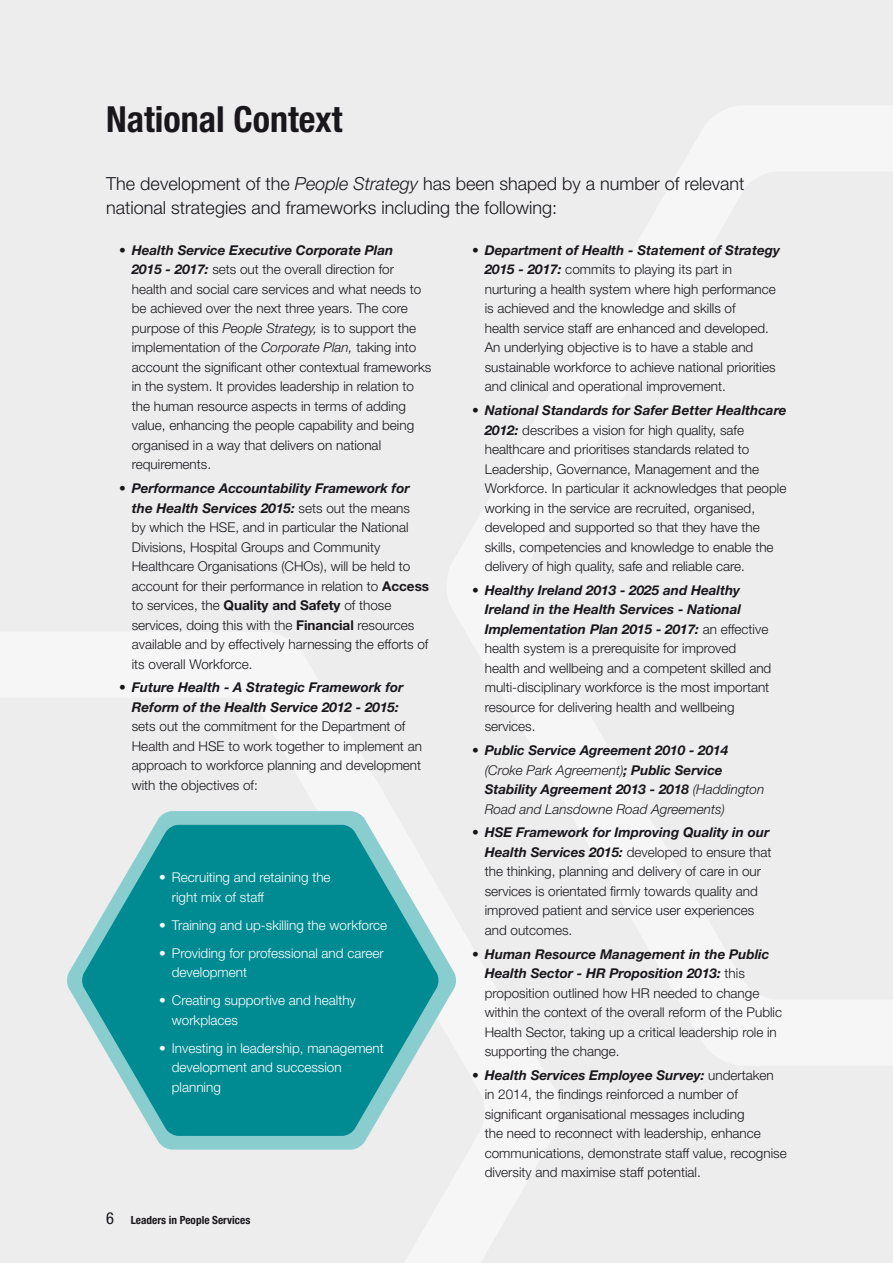
<style>
.page{position:relative;width:893px;height:1263px;background:#ededee}
.page>*{position:absolute;margin:0;border:0;box-sizing:border-box;transform-origin:0 0}
.PS-H1__8{font:700 condensed 36px "Helvetica Neue LT Std";color:#1a171c}
.PS-Intro{font:300 18px/24px "Helvetica Neue LT Std";color:#1a171c}
.PS-Body_3-3__1{font:300 13.5px/19.5px "Helvetica Neue LT Std";color:#1a171c}
.PS-Body_6-3__1{font:300 13.5px/19.5px "Helvetica Neue LT Std";color:#fff}
.PS-Body_3-3__1-2{font:italic 700 13.5px/19.5px "Helvetica Neue LT Std";color:#1a171c}
.PS-Body_6-3__2{font:300 13.5px/19.5px "Helvetica Neue LT Std";color:#fff}
.t1{font:700 condensed 11.25px "Helvetica Neue LT Std";color:#1a171c}
.s1{font-style:italic}
.s2{font-weight:700;font-style:italic}
.s3{font-weight:700}
.s4{font-weight:300;font-style:normal}
.s5{font-weight:300}
.s6{font-weight:400;font-size:16.5px}
</style>
<div class="page">
<svg style="left:67px;top:811px;width:389px;height:338px"></svg>
<svg style="left:82px;top:825px;width:357px;height:311px;fill:#008b92"></svg>
<p class="PS-H1__8" style="left:106px;top:97px;width:238px">National Context</p>
<p class="PS-Intro" style="left:106px;top:171px;width:640px">The development of the <span class="s1">People Strategy</span> has been shaped by a number of relevant national strategies and frameworks including the following:</p>
<p class="PS-Body_3-3__1" style="left:132px;top:240px;width:301px;text-indent:-13px">• <span class="s2">Health Service Executive Corporate Plan<br>2015 - 2017:</span> sets out the overall direction for health and social care services and what needs to be achieved over the next three years. The core purpose of this <span class="s1">People Strategy,</span> is to support the implementation of the <span class="s1">Corporate Plan,</span> taking into account the significant other contextual frameworks in the system. It provides leadership in relation to the human resource aspects in terms of adding value, enhancing the people capability and being organised in a way that delivers on national requirements.</p>
<p class="PS-Body_3-3__1" style="left:132px;top:478px;width:299px;text-indent:-13px">• <span class="s2">Performance Accountability Framework for the Health Services 2015:</span> sets out the means<br>by which the HSE, and in particular the National Divisions, Hospital Groups and Community Healthcare Organisations (CHOs), will be held to account for their performance in relation to <span class="s3">Access </span>to services, the <span class="s3">Quality and Safety</span> of those services, doing this with the <span class="s3">Financial</span> resources available and by effectively harnessing the efforts of its overall Workforce.</p>
<p class="PS-Body_3-3__1" style="left:132px;top:677px;width:292px;text-indent:-13px">• <span class="s2">Future Health - A Strategic Framework for Reform of the Health Service 2012 - 2015: </span>sets out the commitment for the Department of Health and HSE to work together to implement an approach to workforce planning and development with the objectives of:</p>
<p class="PS-Body_3-3__1" style="left:485px;top:240px;width:297px;text-indent:-13px">• <span class="s2">Department of Health - Statement of Strategy 2015 - 2017:</span> commits to playing its part in nurturing a health system where high performance is achieved and the knowledge and skills of<br>health service staff are enhanced and developed.<br>An underlying objective is to have a stable and sustainable workforce to achieve national priorities and clinical and operational improvement.</p>
<p class="PS-Body_3-3__1" style="left:485px;top:400px;width:303px;text-indent:-13px">• <span class="s2">National Standards for Safer Better Healthcare 2012:</span> describes a vision for high quality, safe healthcare and prioritises standards related to Leadership, Governance, Management and the Workforce. In particular it acknowledges that people working in the service are recruited, organised, developed and supported so that they have the skills, competencies and knowledge to enable the delivery of high quality, safe and reliable care.</p>
<p class="PS-Body_3-3__1" style="left:485px;top:580px;width:288px;text-indent:-13px">• <span class="s2">Healthy Ireland 2013 - 2025 and Healthy Ireland in the Health Services - National Implementation Plan 2015 - 2017:</span> an effective health system is a prerequisite for improved health and wellbeing and a competent skilled and multi-disciplinary workforce is the most important resource for delivering health and wellbeing services.</p>
<p class="PS-Body_3-3__1-2" style="left:485px;top:740px;width:281px;text-indent:-13px"><span class="s4">•</span> Public Service Agreement 2010 - 2014 <span class="s5">(Croke Park Agreement)</span>; Public Service Stability Agreement 2013 - 2018 <span class="s5">(Haddington Road and Lansdowne Road Agreements)</span></p>
<p class="PS-Body_3-3__1" style="left:485px;top:822px;width:288px;text-indent:-13px">• <span class="s2">HSE Framework for Improving Quality in our Health Services 2015:</span> developed to ensure that the thinking, planning and delivery of care in our services is orientated firmly towards quality and improved patient and service user experiences and outcomes.</p>
<p class="PS-Body_3-3__1" style="left:485px;top:944px;width:299px;text-indent:-13px">• <span class="s2">Human Resource Management in the Public Health Sector - HR Proposition 2013:</span> this proposition outlined how HR needed to change within the context of the overall reform of the Public Health Sector, taking up a critical leadership role in supporting the change.</p>
<p class="PS-Body_3-3__1" style="left:485px;top:1065px;width:303px;text-indent:-13px">• <span class="s2">Health Services Employee Survey:</span> undertaken in 2014, the findings reinforced a number of significant organisational messages including<br>the need to reconnect with leadership, enhance communications, demonstrate staff value, recognise diversity and maximise staff potential.</p>
<p class="PS-Body_6-3__1" style="left:172px;top:867px;width:160px;text-indent:-13px">• Recruiting and retaining the right mix of staff</p>
<p class="PS-Body_6-3__1" style="left:159px;top:915px;width:230px">• Training and up-skilling the workforce</p>
<p class="PS-Body_6-3__1" style="left:172px;top:943px;width:213px;text-indent:-13px">• Providing for professional and career development</p>
<p class="PS-Body_6-3__1" style="left:172px;top:990px;width:186px;text-indent:-13px">• Creating supportive and healthy workplaces</p>
<p class="PS-Body_6-3__2" style="left:172px;top:1038px;width:214px;text-indent:-13px">• Investing in leadership, management development and succession planning</p>
<p class="t1" style="left:106px;top:1213px;width:146px"><span class="s6">6</span> Leaders in People Services</p>
</div>
